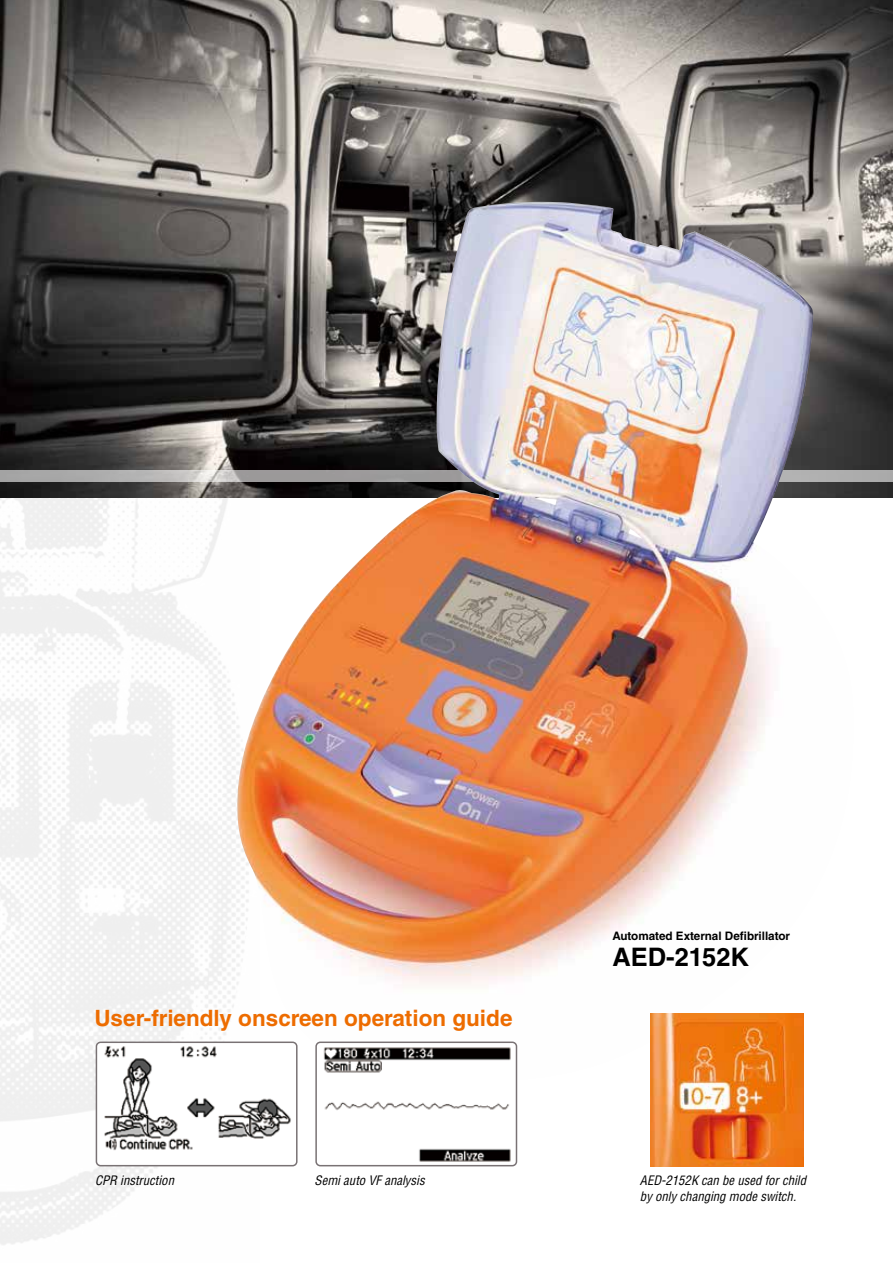
<style>
.page{position:relative;width:893px;height:1263px;background:#fff}
.page>*{position:absolute;margin:0;border:0;box-sizing:border-box;transform-origin:0 0}
.t1{font:700 25.5px "Helvetica LT Std";color:#000}
.t2{font:700 22.5px "Helvetica LT Std";color:#ed6c00}
.t3{font:italic condensed 12.75px/15.9px "Helvetica LT Std";color:#000}
.t4{font:700 11.7px "Helvetica LT Std";color:#000}
</style>
<div class="page">
<img style="left:0;top:497px;width:259px;height:748px">
<img style="left:0;top:0;width:893px;height:497px">
<svg style="left:0;top:470px;width:893px;height:11px;background:#b5b5b4"></svg>
<img style="left:236px;top:202px;width:621px;height:893px">
<img style="left:99px;top:1044px;width:196px;height:119px">
<img style="left:318px;top:1044px;width:196px;height:118px">
<div style="left:315px;top:1041px;width:202px;height:125px;border:2px solid #797274;border-radius:4px"></div>
<div style="left:96px;top:1041px;width:202px;height:125px;border:2px solid #797274;border-radius:4px"></div>
<img style="left:651px;top:1013px;width:153px;height:153px">
<h2 class="t2" style="left:94px;top:1004px;width:420px">User-friendly onscreen operation guide</h2>
<p class="t3" style="left:95px;top:1172px;width:81px">CPR instruction</p>
<p class="t3" style="left:315px;top:1172px;width:112px">Semi auto VF analysis</p>
<p class="t4" style="left:612px;top:928px;width:179px">Automated External Defibrillator</p>
<h1 class="t1" style="left:612px;top:941px;width:138px">AED-2152K</h1>
<p class="t3" style="left:640px;top:1172px;width:168px">AED-2152K can be used for child by only changing mode switch.</p>
</div>
